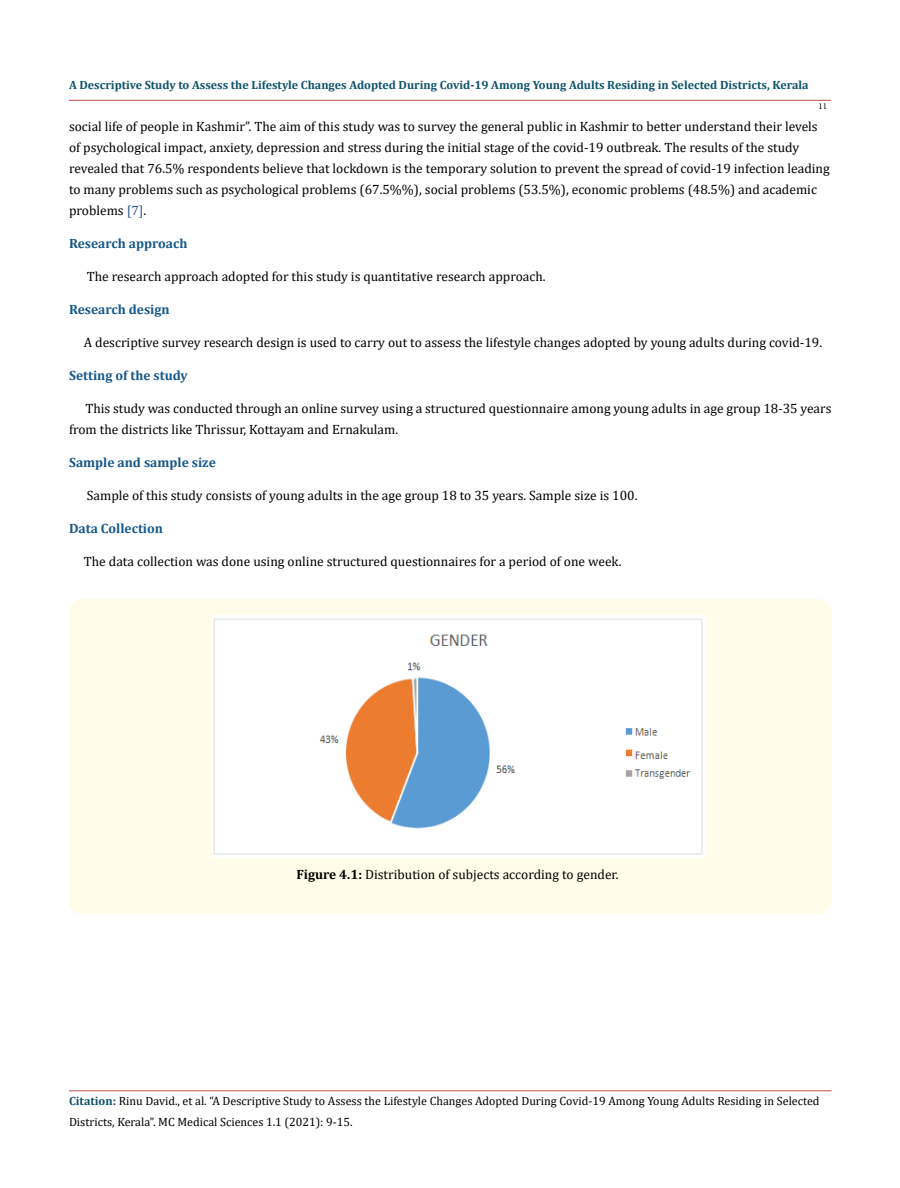
<style>
.page{position:relative;width:900px;height:1188px;background:#fff}
.page>*{position:absolute;margin:0;border:0;box-sizing:border-box;transform-origin:0 0}
.t1{font:13.5px/21px "Cambria";color:#000}
.t2{font:700 13.5px "Cambria";color:#15588c}
.t3{font:12px/21px "Cambria";color:#000}
.t4{font:700 12px "Cambria";color:#0e536a}
.t5{font:9px "Minion Pro";color:#000}
.s1{color:#2f5496}
.s2{font-weight:700}
.s3{font-weight:700;color:#0e536a}
.s4{font-weight:700;color:#173e88}
</style>
<div class="page">
<hr style="left:69px;top:1091px;width:763px;height:1px;background:#c0504d">
<hr style="left:69px;top:100px;width:762px;height:1px;background:#c0504d">
<div style="left:70px;top:600px;width:761px;height:314px;background:#fffde9;border-radius:14px"></div>
<div style="left:69px;top:599px;width:763px;height:316px;border:2px solid #fffde9;border-radius:14px"></div>
<img style="left:212px;top:615px;width:493px;height:243px">
<p class="t4" style="left:69px;top:77px;width:741px">A Descriptive Study to Assess the Lifestyle Changes Adopted During Covid-19 Among Young Adults Residing in Selected Districts, Kerala</p>
<p class="t5" style="left:818px;top:100px;width:10px">11</p>
<p class="t1" style="left:69px;top:116px;width:762px">social life of people in Kashmir”. The aim of this study was to survey the general public in Kashmir to better understand their levels of psychological impact, anxiety, depression and stress during the initial stage of the covid-19 outbreak. The results of the study revealed that 76.5% respondents believe that lockdown is the temporary solution to prevent the spread of covid-19 infection leading to many problems such as psychological problems (67.5%%), social problems (53.5%), economic problems (48.5%) and academic problems <span class="s1">[7]</span>.</p>
<p class="t2" style="left:69px;top:234px;width:120px">Research approach</p>
<p class="t1" style="left:87px;top:266px;width:460px">The research approach adopted for this study is quantitative research approach.</p>
<p class="t2" style="left:69px;top:300px;width:102px">Research design</p>
<p class="t1" style="left:84px;top:332px;width:740px">A descriptive survey research design is used to carry out to assess the lifestyle changes adopted by young adults during covid-19.</p>
<p class="t2" style="left:69px;top:366px;width:120px">Setting of the study</p>
<p class="t1" style="left:69px;top:398px;width:764px;text-indent:16px">This study was conducted through an online survey using a structured questionnaire among young adults in age group 18-35 years from the districts like Thrissur, Kottayam and Ernakulam.</p>
<p class="t2" style="left:69px;top:453px;width:148px">Sample and sample size</p>
<p class="t1" style="left:87px;top:485px;width:552px">Sample of this study consists of young adults in the age group 18 to 35 years. Sample size is 100.</p>
<p class="t2" style="left:69px;top:519px;width:96px">Data Collection</p>
<p class="t1" style="left:84px;top:551px;width:539px">The data collection was done using online structured questionnaires for a period of one week.</p>
<p class="t1" style="left:296px;top:864px;width:324px"><span class="s2">Figure 4.1:</span> Distribution of subjects according to gender.</p>
<p class="t3" style="left:69px;top:1090px;width:752px"><span class="s3">Citation</span><span class="s4">:</span> Rinu David., et al. “A Descriptive Study to Assess the Lifestyle Changes Adopted During Covid-19 Among Young Adults Residing in Selected<br>Districts, Kerala”. MC Medical Sciences 1.1 (2021): 9-15.</p>
</div>
